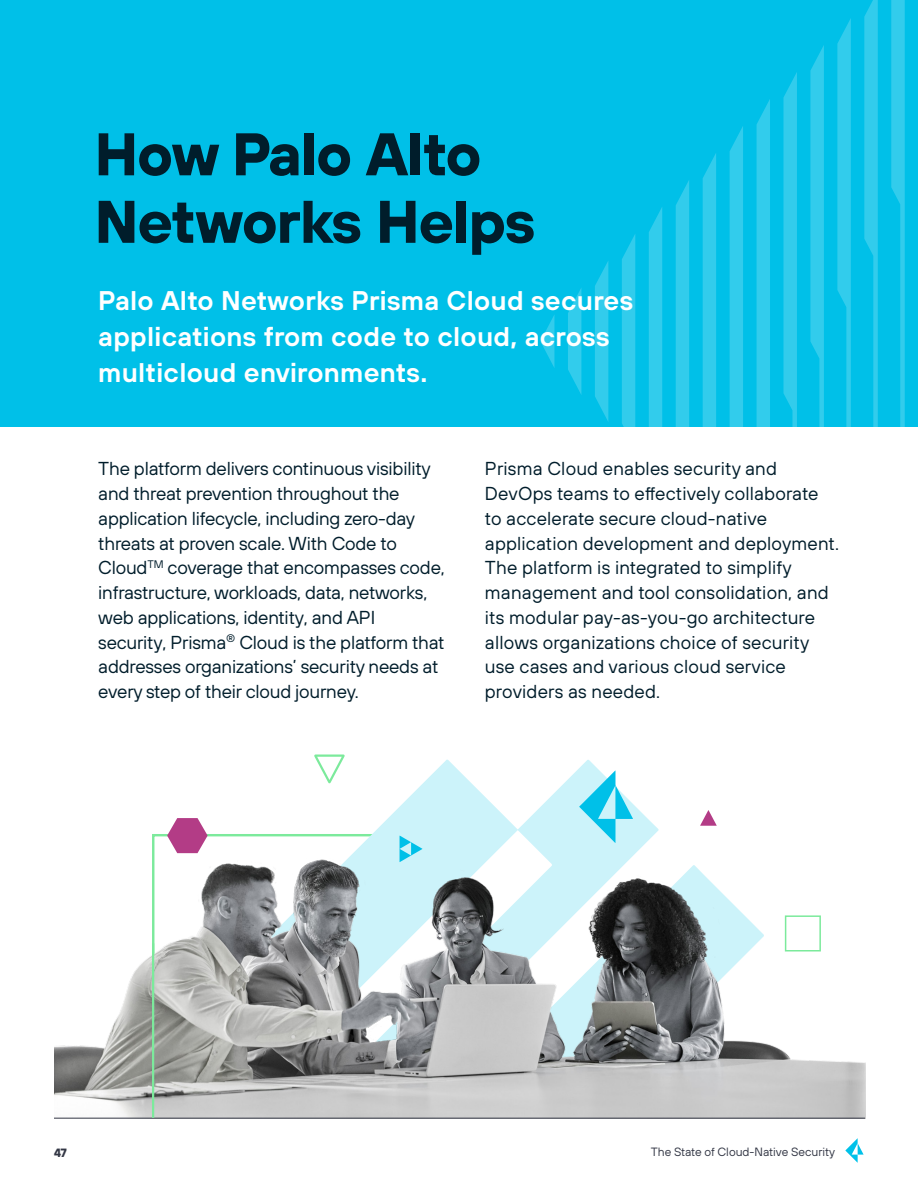
<style>
.page{position:relative;width:918px;height:1188px;background:#fff}
.page>*{position:absolute;margin:0;border:0;box-sizing:border-box;transform-origin:0 0}
.t1{font:700 60px/67.5px "TT Hoves";letter-spacing:-.02em;color:#001d2b}
.t2{font:600 27px/36px "TT Hoves";letter-spacing:.01em;color:#fff}
.t3{font:18.75px/24.8px "TT Hoves";letter-spacing:-.01em;color:#001d2b}
.t4{font:18.75px/24.8px "TT Hoves";letter-spacing:.01em;color:#001d2b}
.t5{font:12px "TT Hoves";color:#333745}
.t6{font:700 12px "TT Hoves";color:#333745}
</style>
<div class="page">
<svg style="left:329px;top:759px;width:310px;height:51px"></svg>
<img style="left:54px;top:810px;width:811px;height:308px">
<svg style="left:845px;top:1138px;width:19px;height:25px"></svg>
<hr style="left:54px;top:1118px;width:811px;height:1px;background:#333745">
<svg style="left:579px;top:770px;width:54px;height:73px;background:#8de3f4"></svg>
<svg style="left:700px;top:810px;width:17px;height:16px"></svg>
<svg style="left:400px;top:836px;width:22px;height:26px"></svg>
<svg style="left:314px;top:754px;width:31px;height:29px"></svg>
<hr style="left:152px;top:943px;width:2px;height:175px;background:#7cea9c">
<div style="left:0;top:0;width:918px;height:427px;background:#00c0e8"></div>
<svg style="left:541px;top:0;width:364px;height:427px"></svg>
<svg style="left:167px;top:818px;width:41px;height:35px"></svg>
<div style="left:785px;top:915px;width:36px;height:37px;border:2px solid #7cea9c"></div>
<h1 class="t1" style="left:94px;top:118px;width:442px">How Palo Alto<br>Networks Helps</h1>
<h2 class="t2" style="left:98px;top:282px;width:537px">Palo Alto Networks Prisma Cloud secures applications from code to cloud, across multicloud environments.</h2>
<p class="t3" style="left:98px;top:456px;width:348px">The platform delivers continuous visibility and threat prevention throughout the application lifecycle, including zero-day threats at proven scale. With Code to Cloud<sup>TM</sup> coverage that encompasses code, infrastructure, workloads, data, networks, web applications, identity, and API security, Prisma<sup>®</sup> Cloud is the platform that addresses organizations’ security needs at every step of their cloud journey.</p>
<p class="t4" style="left:485px;top:456px;width:356px">Prisma Cloud enables security and DevOps teams to effectively collaborate to accelerate secure cloud-native application development and deployment.<br>The platform is integrated to simplify management and tool consolidation, and its modular pay-as-you-go architecture allows organizations choice of security use cases and various cloud service providers as needed.</p>
<p class="t6" style="left:54px;top:1144px;width:15px">47</p>
<p class="t5" style="left:651px;top:1144px;width:186px">The State of Cloud-Native Security</p>
</div>
